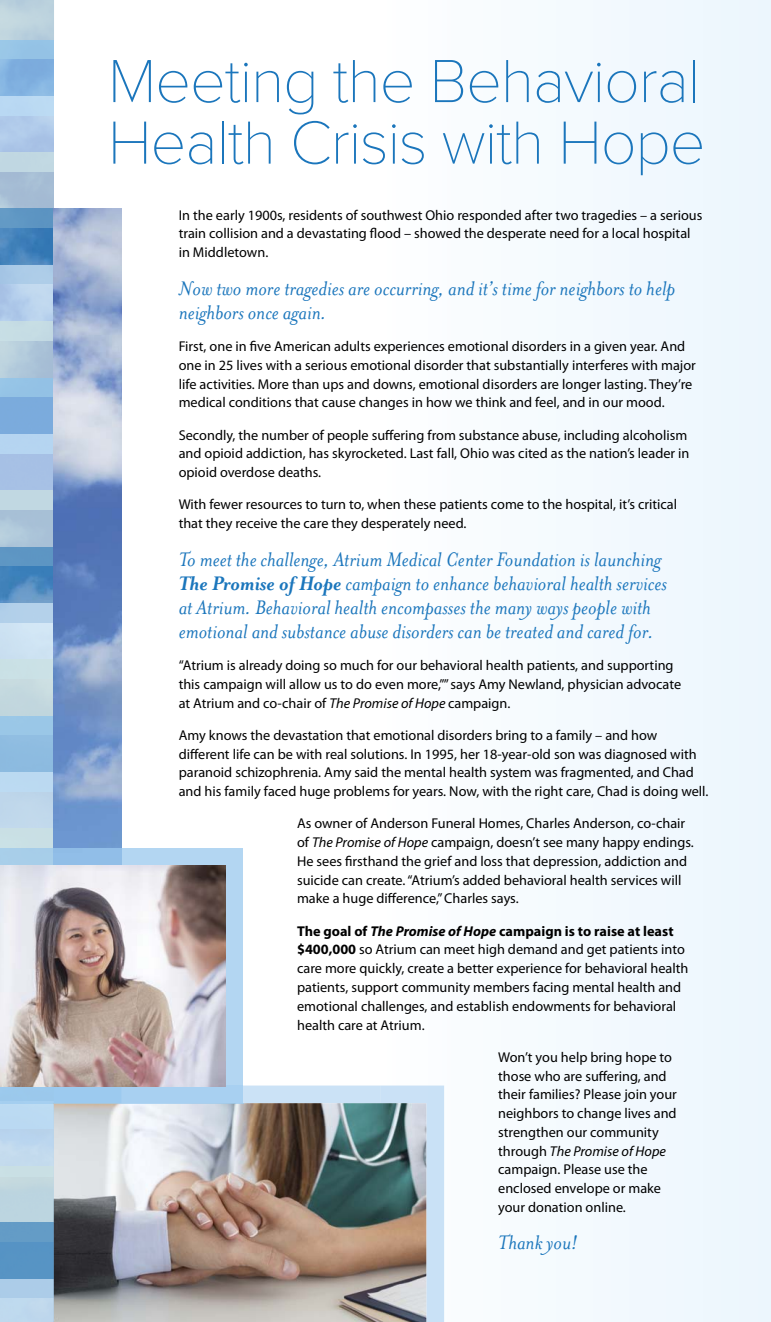
<style>
.page{position:relative;width:771px;height:1322px;background:#fff}
.page>*{position:absolute;margin:0;border:0;box-sizing:border-box;transform-origin:0 0}
.t1{font:100 63px/61.5px "Proxima Nova T";letter-spacing:-.02em;color:#1b76bc}
.t2{font:italic 22.5px/24px "Mrs Eaves";color:#1b76bc}
.t3{font:14.25px/18.8px "Myriad Pro";color:#000}
.s1{font-family:"Mrs Eaves OT";font-weight:700}
.s2{font-style:italic}
.s3{font-weight:700}
.s4{font-weight:700;font-style:italic}
</style>
<div class="page">
<div style="left:444px;top:0;width:325px;height:1320px;background:#f3f9fe"></div>
<img style="left:0;top:0;width:54px;height:847px">
<img style="left:54px;top:209px;width:67px;height:638px">
<img style="left:121px;top:1085px;width:259px;height:235px">
<svg style="left:380px;top:1085px;width:64px;height:235px;background:#9fa9ad"></svg>
<div style="left:121px;top:847px;width:122px;height:238px;background:#b3d6f2"></div>
<div style="left:121px;top:1085px;width:122px;height:17px;background:#a8d0f1"></div>
<svg style="left:0;top:847px;width:121px;height:473px;background:#9aafbe"></svg>
<img style="left:54px;top:1102px;width:189px;height:1px">
<img style="left:0;top:865px;width:225px;height:220px">
<h1 class="t1" style="left:108px;top:57px;width:599px">Meeting the Behavioral<br>Health Crisis with Hope</h1>
<p class="t3" style="left:178px;top:207px;width:525px">In the early 1900s, residents of southwest Ohio responded after two tragedies – a serious train collision and a devastating flood – showed the desperate need for a local hospital in Middletown.</p>
<h2 class="t2" style="left:178px;top:275px;width:497px">Now two more tragedies are occurring, and it’s time for neighbors to help neighbors once again.</h2>
<p class="t3" style="left:178px;top:338px;width:518px">First, one in five American adults experiences emotional disorders in a given year. And one in 25 lives with a serious emotional disorder that substantially interferes with major life activities. More than ups and downs, emotional disorders are longer lasting. They’re medical conditions that cause changes in how we think and feel, and in our mood.</p>
<p class="t3" style="left:178px;top:427px;width:512px">Secondly, the number of people suffering from substance abuse, including alcoholism and opioid addiction, has skyrocketed. Last fall, Ohio was cited as the nation’s leader in opioid overdose deaths.</p>
<p class="t3" style="left:178px;top:496px;width:499px">With fewer resources to turn to, when these patients come to the hospital, it’s critical that they receive the care they desperately need.</p>
<p class="t2" style="left:178px;top:545px;width:489px">To meet the challenge, Atrium Medical Center Foundation is launching <span class="s1">The Promise of Hope</span> campaign to enhance behavioral health services at Atrium. Behavioral health encompasses the many ways people with emotional and substance abuse disorders can be treated and cared for.</p>
<p class="t3" style="left:178px;top:657px;width:503px">“Atrium is already doing so much for our behavioral health patients, and supporting this campaign will allow us to do even more,”” says Amy Newland, physician advocate at Atrium and co-chair of <span class="s2">The Promise of Hope</span> campaign.</p>
<p class="t3" style="left:178px;top:727px;width:531px">Amy knows the devastation that emotional disorders bring to a family – and how different life can be with real solutions. In 1995, her 18-year-old son was diagnosed with paranoid schizophrenia. Amy said the mental health system was fragmented, and Chad and his family faced huge problems for years. Now, with the right care, Chad is doing well.</p>
<p class="t3" style="left:297px;top:815px;width:398px">As owner of Anderson Funeral Homes, Charles Anderson, co-chair of <span class="s2">The Promise of Hope</span> campaign, doesn’t see many happy endings.<br>He sees firsthand the grief and loss that depression, addiction and suicide can create. “Atrium’s added behavioral health services will make a huge difference,” Charles says.</p>
<p class="t3" style="left:297px;top:922px;width:392px"><span class="s3">The goal of</span> <span class="s4">The Promise of Hope</span> <span class="s3">campaign is to raise at least $400,000</span> so Atrium can meet high demand and get patients into care more quickly, create a better experience for behavioral health patients, support community members facing mental health and emotional challenges, and establish endowments for behavioral health care at Atrium.</p>
<p class="t3" style="left:498px;top:1048px;width:180px">Won’t you help bring hope to those who are suffering, and their families? Please join your neighbors to change lives and strengthen our community through <span class="s2">The Promise of Hope </span>campaign. Please use the enclosed envelope or make your donation online.</p>
<h2 class="t2" style="left:498px;top:1229px;width:81px">Thank you!</h2>
</div>
